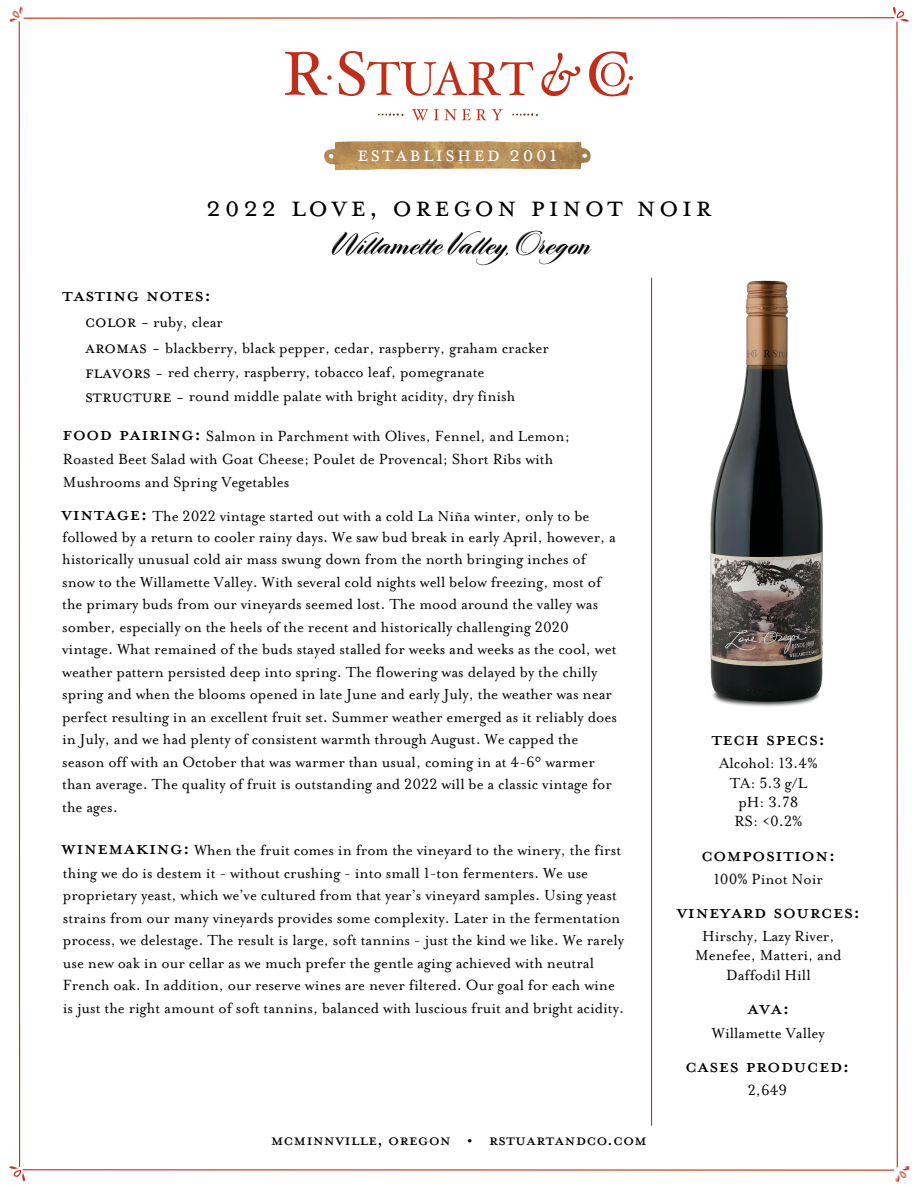
<style>
.page{position:relative;width:918px;height:1188px;background:#fff}
.page>*{position:absolute;margin:0;border:0;box-sizing:border-box;transform-origin:0 0}
.t1{font:33px "Mrs Eaves Petite Caps OT";letter-spacing:.095em;color:#000}
.t2{font:30.75px "Meritage";color:#000}
.t3{font:27px "Mrs Eaves All Petite Caps OT";color:#000}
.t4{font:24px "Mrs Eaves Petite Caps OT";letter-spacing:.08em;color:#fff}
.t5{font:22.5px "Mrs Eaves All Petite Caps OT";color:#000}
.t6{font:19.5px "Mrs Eaves Petite Caps OT";color:#000}
.t7{font:16.5px/22.5px "Mrs Eaves Lining OT";color:#000}
</style>
<div class="page">
<img style="left:894px;top:7px;width:15px;height:15px">
<img style="left:9px;top:6px;width:14px;height:16px">
<img style="left:9px;top:1166px;width:15px;height:15px">
<img style="left:895px;top:1166px;width:15px;height:17px">
<hr style="left:22px;top:1169px;width:872px;height:2px;background:#bf311a">
<hr style="left:24px;top:17px;width:870px;height:2px;background:#bf311a">
<hr style="left:896px;top:22px;width:2px;height:1145px;background:#bf311a">
<hr style="left:19px;top:21px;width:1px;height:1146px;background:#bf311a">
<img style="left:285px;top:52px;width:348px;height:69px">
<img style="left:324px;top:141px;width:267px;height:29px">
<img style="left:710px;top:280px;width:113px;height:427px">
<svg style="left:651px;top:278px;width:1px;height:848px"></svg>
<p class="t4" style="left:357px;top:141px;width:202px">ESTABLISHED 2001</p>
<p class="t1" style="left:206px;top:188px;width:507px">2022 LOVE, OREGON PINOT NOIR</p>
<p class="t2" style="left:329px;top:226px;width:261px">Wil ametteVal ey,Oregon</p>
<p class="t3" style="left:62px;top:278px;width:151px">TASTING NOTES:</p>
<p class="t6" style="left:85px;top:311px;width:66px">COLOR -</p>
<p class="t6" style="left:85px;top:336px;width:77px">AROMAS -</p>
<p class="t6" style="left:85px;top:362px;width:80px">FLAVORS -</p>
<p class="t6" style="left:85px;top:386px;width:101px">STRUCTURE -</p>
<p class="t7" style="left:153px;top:311px;width:71px">ruby, clear</p>
<p class="t7" style="left:165px;top:337px;width:385px">blackberry, black pepper, cedar, raspberry, graham cracker</p>
<p class="t7" style="left:168px;top:361px;width:318px">red cherry, raspberry, tobacco leaf, pomegranate</p>
<p class="t7" style="left:189px;top:385px;width:328px">round middle palate with bright acidity, dry finish</p>
<p class="t3" style="left:62px;top:418px;width:141px">FOOD PAIRING:</p>
<p class="t7" style="left:206px;top:425px;width:366px">Salmon in Parchment with Olives, Fennel, and Lemon;</p>
<p class="t7" style="left:63px;top:448px;width:492px">Roasted Beet Salad with Goat Cheese; Poulet de Provencal; Short Ribs with<br>Mushrooms and Spring Vegetables</p>
<p class="t3" style="left:61px;top:498px;width:88px">VINTAGE:</p>
<p class="t7" style="left:153px;top:505px;width:439px">The 2022 vintage started out with a cold La Niña winter, only to be</p>
<p class="t7" style="left:62px;top:526px;width:556px">followed by a return to cooler rainy days. We saw bud break in early April, however, a historically unusual cold air mass swung down from the north bringing inches of snow to the Willamette Valley. With several cold nights well below freezing, most of the primary buds from our vineyards seemed lost. The mood around the valley was somber, especially on the heels of the recent and historically challenging 2020 vintage. What remained of the buds stayed stalled for weeks and weeks as the cool, wet weather pattern persisted deep into spring. The flowering was delayed by the chilly spring and when the blooms opened in late June and early July, the weather was near perfect resulting in an excellent fruit set. Summer weather emerged as it reliably does in July, and we had plenty of consistent warmth through August. We capped the season off with an October that was warmer than usual, coming in at 4-6° warmer than average. The quality of fruit is outstanding and 2022 will be a classic vintage for the ages.</p>
<p class="t3" style="left:61px;top:832px;width:130px">WINEMAKING:</p>
<p class="t7" style="left:194px;top:839px;width:429px">When the fruit comes in from the vineyard to the winery, the first</p>
<p class="t7" style="left:63px;top:862px;width:563px">thing we do is destem it - without crushing - into small 1-ton fermenters. We use proprietary yeast, which we’ve cultured from that year’s vineyard samples. Using yeast strains from our many vineyards provides some complexity. Later in the fermentation process, we delestage. The result is large, soft tannins - just the kind we like. We rarely use new oak in our cellar as we much prefer the gentle aging achieved with neutral French oak. In addition, our reserve wines are never filtered. Our goal for each wine is just the right amount of soft tannins, balanced with luscious fruit and bright acidity.</p>
<p class="t3" style="left:711px;top:723px;width:116px">Tech Specs:</p>
<p class="t7" style="left:719px;top:753px;width:100px">Alcohol: 13.4%</p>
<p class="t7" style="left:730px;top:772px;width:79px">TA: 5.3 g/L</p>
<p class="t7" style="left:738px;top:791px;width:62px">pH: 3.78</p>
<p class="t7" style="left:734px;top:810px;width:70px">RS: &lt;0.2%</p>
<p class="t3" style="left:701px;top:838px;width:136px">COMPOSITION:</p>
<p class="t7" style="left:714px;top:868px;width:110px">100% Pinot Noir</p>
<p class="t3" style="left:676px;top:896px;width:186px">VINEYARD SOURCES:</p>
<p class="t7" style="left:695px;top:927px;width:148px;line-height:19.2px;text-align:center">Hirschy, Lazy River,<br>Menefee, Matteri, and<br>Daffodil Hill</p>
<p class="t3" style="left:747px;top:991px;width:44px">AVA:</p>
<p class="t7" style="left:712px;top:1022px;width:114px">Willamette Valley</p>
<p class="t3" style="left:685px;top:1049px;width:166px">cases produced:</p>
<p class="t7" style="left:748px;top:1079px;width:41px">2,649</p>
<p class="t5" style="left:271px;top:1126px;width:378px">mcminnville, oregon • rstuartandco.com</p>
</div>
